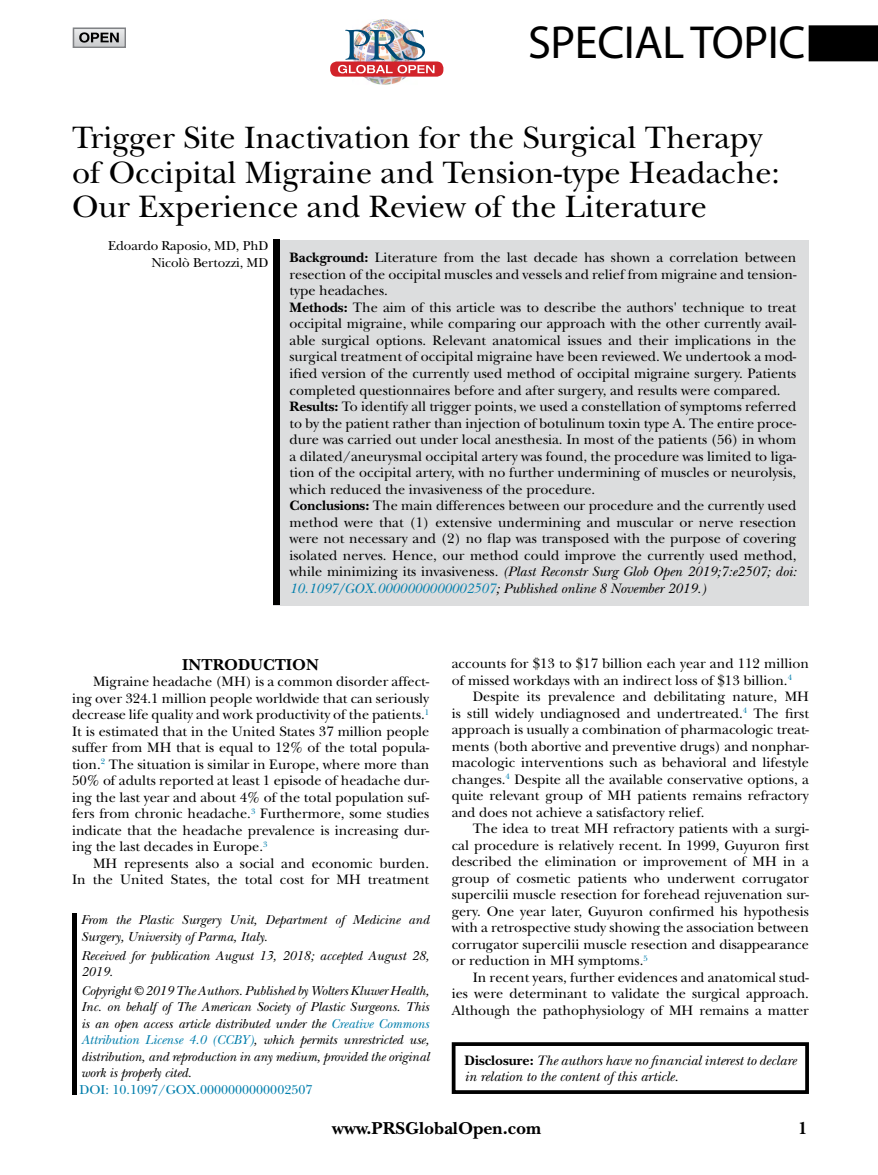
<style>
.page{position:relative;width:878px;height:1175px;background:#fff}
.page>*{position:absolute;margin:0;border:0;box-sizing:border-box;transform-origin:0 0}
.t1{font:46.5px "Myriad Pro";letter-spacing:-.01em;color:#000}
.t2{font:32.25px/34.5px "New Baskerville Std";color:#000}
.t3{font:700 18px "New Baskerville Std";color:#000}
.t4{font:700 16.5px "New Baskerville Std";color:#000}
.t5{font:14.25px/16.5px "New Baskerville Std";color:#000;text-align:justify}
.t6{font:italic 14.25px/16.5px "New Baskerville Std";color:#000}
.t7{font:italic 13.5px/16.5px "New Baskerville Std";color:#000}
.t8{font:13.5px/16.5px "New Baskerville Std";letter-spacing:-.01em;color:#000;text-align:right}
.t9{font:13.5px "New Baskerville Std";color:#017eac}
.s1{font-weight:700}
.s2{font-style:italic}
.s3{font-style:italic;color:#017eac}
.s4{color:#017eac}
.s5{font-weight:700;font-style:normal}
</style>
<div class="page">
<div style="left:73px;top:28px;width:52px;height:20px;border:2px solid #808285"></div>
<svg style="left:79px;top:32px;width:40px;height:11px"></svg>
<img style="left:361px;top:20px;width:47px;height:64px">
<div style="left:330px;top:61px;width:113px;height:16px;background:#d2232a;border-radius:7px"></div>
<img style="left:338px;top:29px;width:96px;height:44px">
<hr style="left:72px;top:913px;width:4px;height:33px;background:#000">
<hr style="left:72px;top:946px;width:4px;height:36px;background:#000">
<hr style="left:72px;top:982px;width:4px;height:101px;background:#000">
<hr style="left:72px;top:1081px;width:4px;height:13px;background:#000">
<div style="left:452px;top:1042px;width:356px;height:52px;border:4px solid #000"></div>
<div style="left:274px;top:126px;width:534px;height:479px;background:#dcddde"></div>
<div style="left:274px;top:229px;width:534px;height:11px;background:#fff"></div>
<div style="left:274px;top:240px;width:6px;height:60px;background:#000"></div>
<div style="left:274px;top:289px;width:6px;height:110px;background:#000"></div>
<div style="left:274px;top:388px;width:6px;height:110px;background:#000"></div>
<div style="left:274px;top:487px;width:6px;height:118px;background:#000"></div>
<div style="left:72px;top:126px;width:736px;height:106px;background:#fff"></div>
<div style="left:808px;top:25px;width:70px;height:36px;background:#000"></div>
<h1 class="t1" style="left:528px;top:14px;width:279px">SPECIAL TOPIC</h1>
<h2 class="t2" style="left:72px;top:121px;width:709px">Trigger Site Inactivation for the Surgical Therapy of Occipital Migraine and Tension-type Headache:<br>Our Experience and Review of the Literature</h2>
<p class="t8" style="left:108px;top:238px;width:162px">Edoardo Raposio, MD, PhD<br>Nicolò Bertozzi, MD</p>
<p class="t5" style="left:289px;top:250px;width:508px;text-align:left"><span class="s1">Background:</span> Literature from the last decade has shown a correlation between resection of the occipital muscles and vessels and relief from migraine and tension&shy;type headaches.<br><span class="s1">Methods:</span> The aim of this article was to describe the authors' technique to treat occipital migraine, while comparing our approach with the other currently avail&shy;able surgical options. Relevant anatomical issues and their implications in the surgical treatment of occipital migraine have been reviewed. We undertook a mod&shy;ified version of the currently used method of occipital migraine surgery. Patients completed questionnaires before and after surgery, and results were compared.<br><span class="s1">Results:</span> To identify all trigger points, we used a constellation of symptoms referred to by the patient rather than injection of botulinum toxin type A. The entire proce&shy;dure was carried out under local anesthesia. In most of the patients (56) in whom a dilated/aneurysmal occipital artery was found, the procedure was limited to liga&shy;tion of the occipital artery, with no further undermining of muscles or neurolysis, which reduced the invasiveness of the procedure.<br><span class="s1">Conclusions:</span> The main differences between our procedure and the currently used method were that (1) extensive undermining and muscular or nerve resection were not necessary and (2) no flap was transposed with the purpose of covering isolated nerves. Hence, our method could improve the currently used method, while minimizing its invasiveness. <span class="s2">(Plast Reconstr Surg Glob Open 2019;7:e2507; doi:<br></span><span class="s3">10.1097/GOX.0000000000002507</span><span class="s2">; Published online 8 November 2019.)</span></p>
<p class="t4" style="left:182px;top:655px;width:138px">INTRODUCTION</p>
<p class="t5" style="left:72px;top:673px;width:359px;text-indent:21px">Migraine headache (MH) is a common disorder affect&shy;ing over 324.1 million people worldwide that can seriously decrease life quality and work productivity of the patients.<sup>1<br></sup>It is estimated that in the United States 37 million people suffer from MH that is equal to 12% of the total popula&shy;tion.<sup>2</sup> The situation is similar in Europe, where more than 50% of adults reported at least 1 episode of headache dur&shy;ing the last year and about 4% of the total population suf&shy;fers from chronic headache.<sup>3</sup> Furthermore, some studies indicate that the headache prevalence is increasing dur&shy;ing the last decades in Europe.<sup>3</sup></p>
<p class="t5" style="left:72px;top:855px;width:359px;text-align:right">MH represents also a social and economic burden.<br>In the United States, the total cost for MH treatment</p>
<p class="t7" style="left:81px;top:911px;width:350px">From the Plastic Surgery Unit, Department of Medicine and<br>Surgery, University of Parma, Italy.</p>
<p class="t7" style="left:81px;top:947px;width:349px">Received for publication August 13, 2018; accepted August 28,<br>2019.</p>
<p class="t7" style="left:81px;top:982px;width:350px;text-align:justify">Copyright © 2019 The Authors. Published by Wolters Kluwer Health, Inc. on behalf of The American Society of Plastic Surgeons. This is an open access article distributed under the <span class="s4">Creative Commons Attribution License 4.0 (CCBY)</span>, which permits unrestricted use, distribution, and reproduction in any medium, provided the original work is properly cited.</p>
<p class="t9" style="left:80px;top:1081px;width:234px">DOI: 10.1097/GOX.0000000000002507</p>
<p class="t5" style="left:452px;top:655px;width:358px">accounts for $13 to $17 billion each year and 112 million of missed workdays with an indirect loss of $13 billion.<sup>4</sup></p>
<p class="t5" style="left:451px;top:688px;width:359px;text-indent:21px">Despite its prevalence and debilitating nature, MH is still widely undiagnosed and undertreated.<sup>4</sup> The first approach is usually a combination of pharmacologic treat&shy;ments (both abortive and preventive drugs) and nonphar&shy;macologic interventions such as behavioral and lifestyle changes.<sup>4</sup> Despite all the available conservative options, a quite relevant group of MH patients remains refractory and does not achieve a satisfactory relief.</p>
<p class="t5" style="left:452px;top:820px;width:359px;text-indent:21px">The idea to treat MH refractory patients with a surgi&shy;cal procedure is relatively recent. In 1999, Guyuron first described the elimination or improvement of MH in a group of cosmetic patients who underwent corrugator supercilii muscle resection for forehead rejuvenation sur&shy;gery. One year later, Guyuron confirmed his hypothesis with a retrospective study showing the association between corrugator supercilii muscle resection and disappearance or reduction in MH symptoms.<sup>5</sup></p>
<p class="t5" style="left:451px;top:969px;width:359px;text-indent:21px">In recent years, further evidences and anatomical stud&shy;ies were determinant to validate the surgical approach.<br>Although the pathophysiology of MH remains a matter</p>
<p class="t6" style="left:464px;top:1051px;width:333px"><span class="s5">Disclosure:</span> The authors have no financial interest to declare in relation to the content of this article.</p>
<p class="t3" style="left:332px;top:1118px;width:210px">www.PRSGlobalOpen.com</p>
<p class="t3" style="left:798px;top:1118px;width:11px">1</p>
</div>
